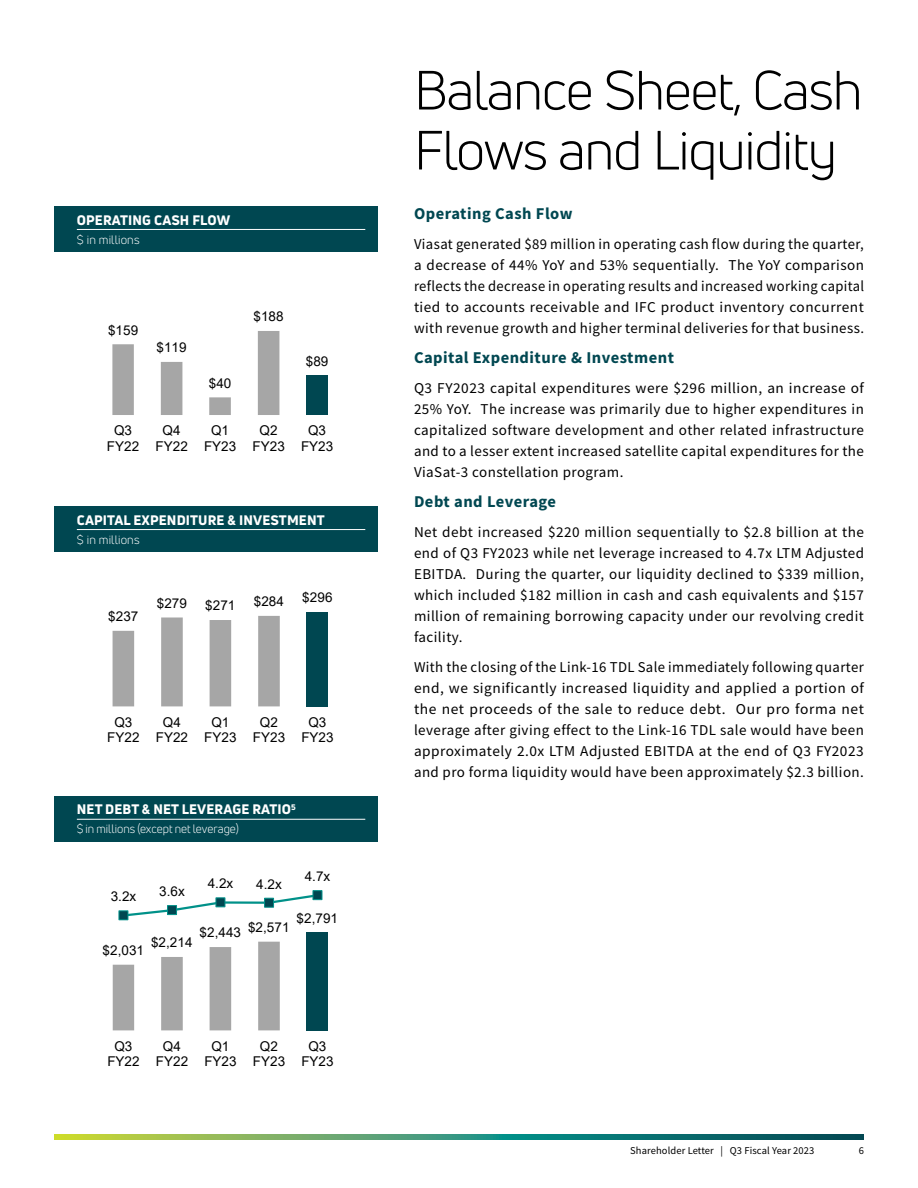
<style>
.page{position:relative;width:918px;height:1188px;background:#fff}
.page>*{position:absolute;margin:0;border:0;box-sizing:border-box;transform-origin:0 0}
.t1{font:54px/60px "Uni Neue";letter-spacing:-.02em;color:#000}
.t2{font:700 16.5px "Source Sans Pro";letter-spacing:.03em;color:#004751}
.t3{font:15px/21px "Source Sans Pro";letter-spacing:.03em;color:#000;text-align:justify}
.t4{font:13.5px/15.5px "Arial";letter-spacing:.005em;color:#000;text-align:center}
.t5{font:800 13.5px "Uni Neue";letter-spacing:.01em;color:#fff}
.t6{font:12px "Uni Neue";letter-spacing:.005em;color:#fff}
.t7{font:10.5px "Source Sans Pro";letter-spacing:.01em;color:#000}
</style>
<div class="page">
<svg style="left:54px;top:1135px;width:810px;height:5px;background:#479267"></svg>
<div style="left:54px;top:206px;width:324px;height:46px;background:#004751"></div>
<hr style="left:77px;top:229px;width:288px;height:1px;background:#fff">
<div style="left:54px;top:506px;width:324px;height:46px;background:#004751"></div>
<hr style="left:77px;top:529px;width:288px;height:1px;background:#fff">
<div style="left:54px;top:796px;width:324px;height:45px;background:#004751"></div>
<hr style="left:77px;top:819px;width:288px;height:1px;background:#fff">
<div style="left:306px;top:375px;width:22px;height:40px;background:#004751"></div>
<svg style="left:112px;top:331px;width:167px;height:84px"></svg>
<div style="left:307px;top:612px;width:21px;height:94px;background:#004751"></div>
<svg style="left:113px;top:616px;width:167px;height:90px"></svg>
<div style="left:307px;top:932px;width:21px;height:98px;background:#004751"></div>
<svg style="left:113px;top:942px;width:167px;height:88px"></svg>
<svg style="left:128px;top:893px;width:192px;height:25px"></svg>
<div style="left:119px;top:911px;width:9px;height:9px;background:#004751"></div>
<div style="left:119px;top:910px;width:9px;height:10px;border:1px solid #009189"></div>
<div style="left:167px;top:905px;width:10px;height:10px;background:#004751;border:1px solid #009189"></div>
<div style="left:216px;top:897px;width:9px;height:10px;background:#004751;border:1px solid #009189"></div>
<div style="left:264px;top:898px;width:10px;height:10px;background:#004751;border:1px solid #009189"></div>
<div style="left:313px;top:890px;width:9px;height:10px;background:#004751;border:1px solid #009189"></div>
<p class="t5" style="left:77px;top:211px;width:155px">OPERATING CASH FLOW</p>
<p class="t6" style="left:77px;top:232px;width:64px">$ in millions</p>
<p class="t4" style="left:108px;top:322px;width:32px">$159</p>
<p class="t4" style="left:157px;top:340px;width:32px">$119</p>
<p class="t4" style="left:209px;top:375px;width:24px">$40</p>
<p class="t4" style="left:254px;top:309px;width:32px">$188</p>
<p class="t4" style="left:306px;top:353px;width:24px">$89</p>
<p class="t4" style="left:107px;top:423px;width:34px">Q3<br>FY22</p>
<p class="t4" style="left:155px;top:423px;width:34px">Q4<br>FY22</p>
<p class="t4" style="left:204px;top:423px;width:34px">Q1<br>FY23</p>
<p class="t4" style="left:253px;top:423px;width:34px">Q2<br>FY23</p>
<p class="t4" style="left:301px;top:423px;width:34px">Q3<br>FY23</p>
<p class="t5" style="left:77px;top:511px;width:249px">CAPITAL EXPENDITURE &amp; INVESTMENT</p>
<p class="t6" style="left:77px;top:532px;width:64px">$ in millions</p>
<p class="t4" style="left:108px;top:609px;width:32px">$237</p>
<p class="t4" style="left:157px;top:595px;width:32px">$279</p>
<p class="t4" style="left:205px;top:598px;width:32px">$271</p>
<p class="t4" style="left:254px;top:594px;width:32px">$284</p>
<p class="t4" style="left:302px;top:590px;width:32px">$296</p>
<p class="t4" style="left:107px;top:714px;width:34px">Q3<br>FY22</p>
<p class="t4" style="left:156px;top:714px;width:34px">Q4<br>FY22</p>
<p class="t4" style="left:204px;top:714px;width:34px">Q1<br>FY23</p>
<p class="t4" style="left:253px;top:714px;width:34px">Q2<br>FY23</p>
<p class="t4" style="left:301px;top:714px;width:34px">Q3<br>FY23</p>
<p class="t5" style="left:77px;top:800px;width:221px">NET DEBT &amp; NET LEVERAGE RATIO<sup>5</sup></p>
<p class="t6" style="left:77px;top:822px;width:163px">$ in millions (except net leverage)</p>
<p class="t4" style="left:111px;top:889px;width:27px">3.2x</p>
<p class="t4" style="left:159px;top:884px;width:27px">3.6x</p>
<p class="t4" style="left:208px;top:876px;width:27px">4.2x</p>
<p class="t4" style="left:256px;top:876px;width:27px">4.2x</p>
<p class="t4" style="left:305px;top:869px;width:27px">4.7x</p>
<p class="t4" style="left:103px;top:943px;width:43px">$2,031</p>
<p class="t4" style="left:151px;top:935px;width:43px">$2,214</p>
<p class="t4" style="left:200px;top:922px;width:92px">$2,443 $2,571</p>
<p class="t4" style="left:297px;top:910px;width:43px">$2,791</p>
<p class="t4" style="left:107px;top:1038px;width:34px">Q3<br>FY22</p>
<p class="t4" style="left:156px;top:1038px;width:34px">Q4<br>FY22</p>
<p class="t4" style="left:204px;top:1038px;width:34px">Q1<br>FY23</p>
<p class="t4" style="left:253px;top:1038px;width:34px">Q2<br>FY23</p>
<p class="t4" style="left:301px;top:1038px;width:34px">Q3<br>FY23</p>
<h1 class="t1" style="left:414px;top:60px;width:450px">Balance Sheet, Cash<br>Flows and Liquidity</h1>
<p class="t2" style="left:414px;top:202px;width:160px">Operating Cash Flow</p>
<p class="t3" style="left:414px;top:233px;width:452px">Viasat generated $89 million in operating cash flow during the quarter, a decrease of 44% YoY and 53% sequentially. The YoY comparison reflects the decrease in operating results and increased working capital tied to accounts receivable and IFC product inventory concurrent with revenue growth and higher terminal deliveries for that business.</p>
<p class="t2" style="left:414px;top:346px;width:262px">Capital Expenditure &amp; Investment</p>
<p class="t3" style="left:414px;top:377px;width:452px">Q3 FY2023 capital expenditures were $296 million, an increase of 25% YoY. The increase was primarily due to higher expenditures in capitalized software development and other related infrastructure and to a lesser extent increased satellite capital expenditures for the ViaSat-3 constellation program.</p>
<p class="t2" style="left:414px;top:490px;width:144px">Debt and Leverage</p>
<p class="t3" style="left:414px;top:521px;width:452px">Net debt increased $220 million sequentially to $2.8 billion at the end of Q3 FY2023 while net leverage increased to 4.7x LTM Adjusted EBITDA. During the quarter, our liquidity declined to $339 million, which included $182 million in cash and cash equivalents and $157 million of remaining borrowing capacity under our revolving credit facility.</p>
<p class="t3" style="left:414px;top:656px;width:452px">With the closing of the Link-16 TDL Sale immediately following quarter end, we significantly increased liquidity and applied a portion of the net proceeds of the sale to reduce debt. Our pro forma net leverage after giving effect to the Link-16 TDL sale would have been approximately 2.0x LTM Adjusted EBITDA at the end of Q3 FY2023 and pro forma liquidity would have been approximately $2.3 billion.</p>
<p class="t7" style="left:630px;top:1144px;width:186px">Shareholder Letter | Q3 Fiscal Year 2023</p>
<p class="t7" style="left:859px;top:1144px;width:7px">6</p>
</div>
